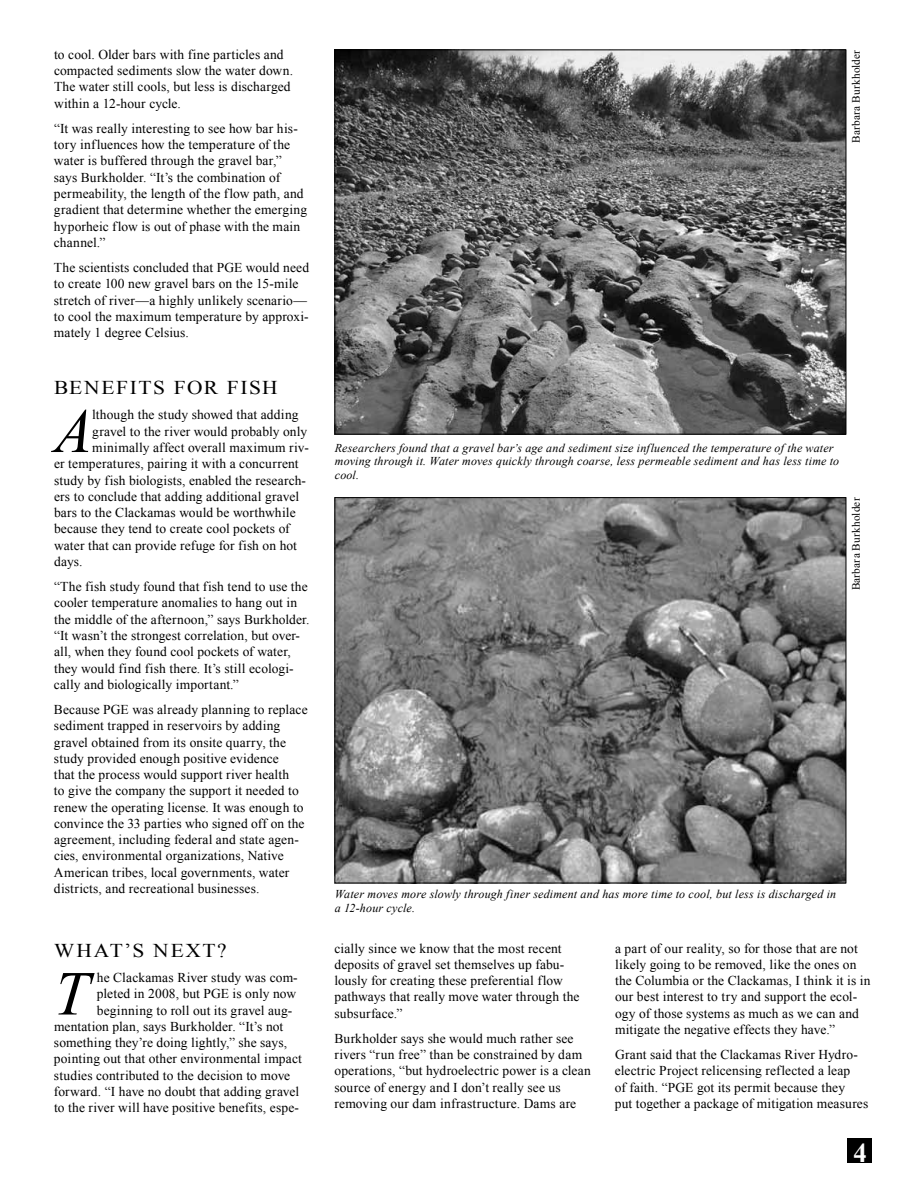
<style>
.page{position:relative;width:918px;height:1188px;background:#fff}
.page>*{position:absolute;margin:0;border:0;box-sizing:border-box;transform-origin:0 0}
.t1{font:italic 62.7px "Times New Roman";color:#000}
.t2{font:700 27px "Times New Roman";color:#fff}
.t3{font:19.5px "Times New Roman";letter-spacing:.075em;color:#000;scale:1.1 1}
.t4{font:13.5px/16.2px "Times New Roman";letter-spacing:.01em;color:#000}
.t5{font:italic 12px/13.5px "Times New Roman";letter-spacing:.015em;color:#000}
.t6{font:11.25px "Times New Roman";letter-spacing:.01em;color:#000}
</style>
<div class="page">
<div style="left:848px;top:1138px;width:24px;height:24px;background:#000"></div>
<img style="left:336px;top:499px;width:508px;height:382px">
<img style="left:336px;top:52px;width:508px;height:381px">
<p class="t4" style="left:54px;top:46px;width:241px">to cool. Older bars with fine particles and compacted sediments slow the water down.<br>The water still cools, but less is discharged within a 12-hour cycle.</p>
<p class="t4" style="left:54px;top:120px;width:255px">“It was really interesting to see how bar his&shy;tory influences how the temperature of the water is buffered through the gravel bar,” says Burkholder. “It’s the combination of permeability, the length of the flow path, and gradient that determine whether the emerging hyporheic flow is out of phase with the main channel.”</p>
<p class="t4" style="left:54px;top:259px;width:257px">The scientists concluded that PGE would need to create 100 new gravel bars on the 15-mile stretch of river—a highly unlikely scenario— to cool the maximum temperature by approxi&shy;mately 1 degree Celsius.</p>
<h3 class="t3" style="left:54px;top:375px;width:205px">BENEFITS FOR FISH</h3>
<h1 class="t1" style="left:54px;top:388px;width:40px">A</h1>
<p class="t4" style="left:92px;top:407px;width:208px">lthough the study showed that adding</p>
<p class="t4" style="left:92px;top:423px;width:217px">gravel to the river would probably only</p>
<p class="t4" style="left:92px;top:439px;width:218px">minimally affect overall maximum riv-</p>
<p class="t4" style="left:54px;top:455px;width:246px">er temperatures, pairing it with a concurrent</p>
<p class="t4" style="left:54px;top:472px;width:254px">study by fish biologists, enabled the research-</p>
<p class="t4" style="left:54px;top:488px;width:247px">ers to conclude that adding additional gravel</p>
<p class="t4" style="left:54px;top:504px;width:243px">bars to the Clackamas would be worthwhile</p>
<p class="t4" style="left:54px;top:521px;width:237px">because they tend to create cool pockets of</p>
<p class="t4" style="left:54px;top:537px;width:244px">water that can provide refuge for fish on hot</p>
<p class="t4" style="left:54px;top:553px;width:30px">days.</p>
<p class="t4" style="left:54px;top:578px;width:257px">“The fish study found that fish tend to use the cooler temperature anomalies to hang out in the middle of the afternoon,” says Burkholder. “It wasn’t the strongest correlation, but over&shy;all, when they found cool pockets of water, they would find fish there. It’s still ecologi&shy;cally and biologically important.”</p>
<p class="t4" style="left:54px;top:701px;width:255px">Because PGE was already planning to replace sediment trapped in reservoirs by adding gravel obtained from its onsite quarry, the study provided enough positive evidence<br>that the process would support river health<br>to give the company the support it needed to renew the operating license. It was enough to convince the 33 parties who signed off on the agreement, including federal and state agen&shy;cies, environmental organizations, Native American tribes, local governments, water districts, and recreational businesses.</p>
<h3 class="t3" style="left:54px;top:937px;width:159px">WHAT’S NEXT?</h3>
<h1 class="t1" style="left:54px;top:950px;width:36px">T</h1>
<p class="t4" style="left:97px;top:969px;width:202px">he Clackamas River study was com-</p>
<p class="t4" style="left:97px;top:985px;width:201px">pleted in 2008, but PGE is only now</p>
<p class="t4" style="left:97px;top:1002px;width:197px">beginning to roll out its gravel aug-</p>
<p class="t4" style="left:54px;top:1018px;width:231px">mentation plan, says Burkholder. “It’s not</p>
<p class="t4" style="left:54px;top:1034px;width:235px">something they’re doing lightly,” she says,</p>
<p class="t4" style="left:54px;top:1051px;width:249px">pointing out that other environmental impact</p>
<p class="t4" style="left:54px;top:1067px;width:238px">studies contributed to the decision to move</p>
<p class="t4" style="left:54px;top:1083px;width:247px">forward. “I have no doubt that adding gravel</p>
<p class="t4" style="left:54px;top:1099px;width:247px">to the river will have positive benefits, espe-</p>
<p class="t6" style="left:848px;top:143px;width:94px;rotate:-90deg">Barbara Burkholder</p>
<p class="t5" style="left:335px;top:440px;width:506px">Researchers found that a gravel bar’s age and sediment size influenced the temperature of the water moving through it. Water moves quickly through coarse, less permeable sediment and has less time to cool.</p>
<p class="t6" style="left:848px;top:590px;width:94px;rotate:-90deg">Barbara Burkholder</p>
<p class="t5" style="left:335px;top:887px;width:503px">Water moves more slowly through finer sediment and has more time to cool, but less is discharged in a 12-hour cycle.</p>
<p class="t4" style="left:335px;top:940px;width:247px">cially since we know that the most recent deposits of gravel set themselves up fabu&shy;lously for creating these preferential flow pathways that really move water through the subsurface.”</p>
<p class="t4" style="left:335px;top:1030px;width:258px">Burkholder says she would much rather see rivers “run free” than be constrained by dam operations, “but hydroelectric power is a clean source of energy and I don’t really see us removing our dam infrastructure. Dams are</p>
<p class="t4" style="left:615px;top:940px;width:257px">a part of our reality, so for those that are not likely going to be removed, like the ones on the Columbia or the Clackamas, I think it is in our best interest to try and support the ecol&shy;ogy of those systems as much as we can and mitigate the negative effects they have.”</p>
<p class="t4" style="left:615px;top:1046px;width:255px">Grant said that the Clackamas River Hydro&shy;electric Project relicensing reflected a leap<br>of faith. “PGE got its permit because they<br>put together a package of mitigation measures</p>
<h2 class="t2" style="left:853px;top:1135px;width:15px">4</h2>
</div>
